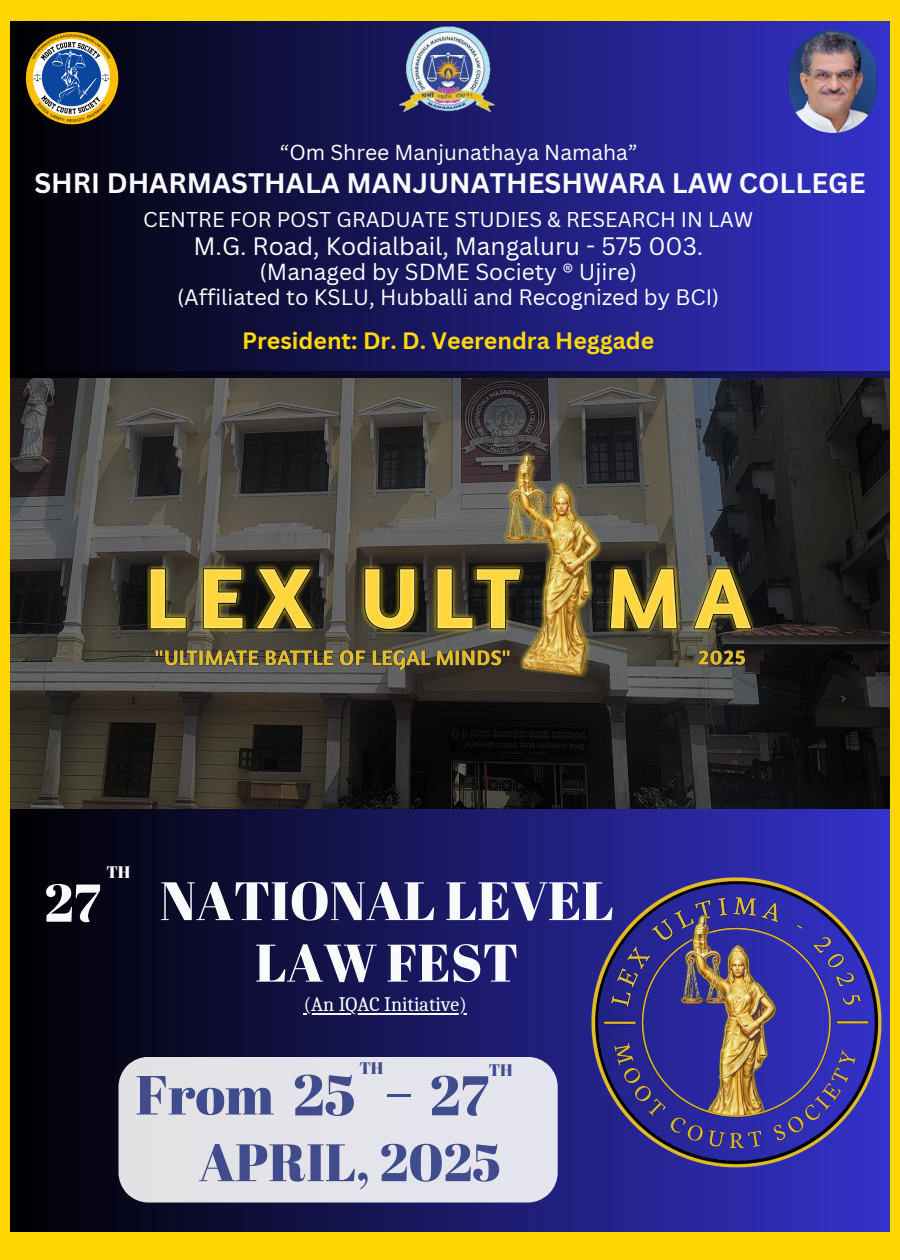
<style>
.page{position:relative;width:900px;height:1260px;background:#fff}
.page>*{position:absolute;margin:0;border:0;box-sizing:border-box;transform-origin:0 0}
.t1{font:92.5px "Abril Fatface";color:#404c8c}
.t2{font:55.75px "Abril Fatface";color:#404c8c}
.t3{font:55px "Abril Fatface";color:#404c8c}
.t4{font:54px "Abril Fatface";color:#f9fafb}
.t5{font:53px "Abril Fatface";color:#f9fafb}
.t6{font:52.75px "Abril Fatface";color:#f9fafb}
.t7{font:52.5px "Abril Fatface";color:#404c8c}
.t8{font:700 27.5px "Canva Sans";color:#f9fafb}
.t9{font:24.5px "Canva Sans";color:#fff}
.t10{font:700 23px "Canva Sans";color:#ffd90a}
.t11{font:22.5px "Canva Sans";color:#fff}
.t12{font:21.75px "Canva Sans";color:#fff}
.t13{font:21px "Canva Sans";color:#fff}
.t14{font:20.75px "Canva Sans";color:#fff}
.t15{font:20px "Caladea";color:#fff}
.t16{font:16.75px "Abril Fatface";color:#404c8c}
.t17{font:16.75px "Abril Fatface";color:#f9fafb}
.s1{font-size:57.5px}
</style>
<div class="page">
<div style="left:0;top:0;width:898px;height:381px;background:linear-gradient(to right,#000,#3634c9)"></div>
<img style="left:25px;top:30px;width:93px;height:94px">
<img style="left:789px;top:30px;width:88px;height:103px">
<div style="left:0;top:0;width:900px;height:21px;background:#ffd700"></div>
<svg style="left:9px;top:371px;width:882px;height:438px;background:#292828"></svg>
<div style="left:5px;top:809px;width:893px;height:451px;background:linear-gradient(to right,#020200,#3332cc)"></div>
<div style="left:0;top:1233px;width:898px;height:27px;background:#ffd700"></div>
<img style="left:147px;top:380px;width:606px;height:422px">
<div style="left:891px;top:8px;width:9px;height:1252px;background:#ffd700"></div>
<div style="left:119px;top:1057px;width:439px;height:146px;background:#e4e4ea"></div>
<div style="left:0;top:0;width:9px;height:1260px;background:#ffd700"></div>
<img style="left:558px;top:844px;width:333px;height:358px">
<hr style="left:304px;top:1013px;width:163px;height:2px;background:#fff">
<img style="left:399px;top:24px;width:98px;height:92px">
<p class="t13" style="left:280px;top:137px;width:359px">“Om Shree Manjunathaya Namaha”</p>
<p class="t8" style="left:34px;top:163px;width:833px">SHRI DHARMASTHALA MANJUNATHESHWARA LAW COLLEGE</p>
<p class="t14" style="left:143px;top:205px;width:612px">CENTRE FOR POST GRADUATE STUDIES &amp; RESEARCH IN LAW</p>
<p class="t9" style="left:193px;top:229px;width:511px">M.G. Road, Kodialbail, Mangaluru - 575 003.</p>
<h3 class="t11" style="left:260px;top:256px;width:379px">(Managed by SDME Society ® Ujire)</h3>
<h6 class="t12" style="left:177px;top:282px;width:544px">(Affiliated to KSLU, Hubballi and Recognized by BCI)</h6>
<h5 class="t10" style="left:242px;top:324px;width:414px">President: Dr. D. Veerendra Heggade</h5>
<p class="t17" style="left:107px;top:860px;width:25px">TH</p>
<h5 class="t5" style="left:44px;top:866px;width:58px">27</h5>
<p class="t4" style="left:160px;top:863px;width:455px">NATIONAL LEVEL</p>
<h4 class="t6" style="left:255px;top:926px;width:265px">LAW FEST</h4>
<p class="t15" style="left:304px;top:993px;width:165px">(An IQAC Initiative)</p>
<p class="t16" style="left:359px;top:1056px;width:25px">TH</p>
<p class="t3" style="left:136px;top:1056px;width:222px">From <span class="s1">25</span></p>
<p class="t1" style="left:383px;top:1025px;width:34px">-</p>
<h1 class="t16" style="left:489px;top:1059px;width:25px">TH</h1>
<h1 class="t2" style="left:430px;top:1056px;width:61px">27</h1>
<p class="t7" style="left:199px;top:1126px;width:303px">APRIL, 2025</p>
</div>
